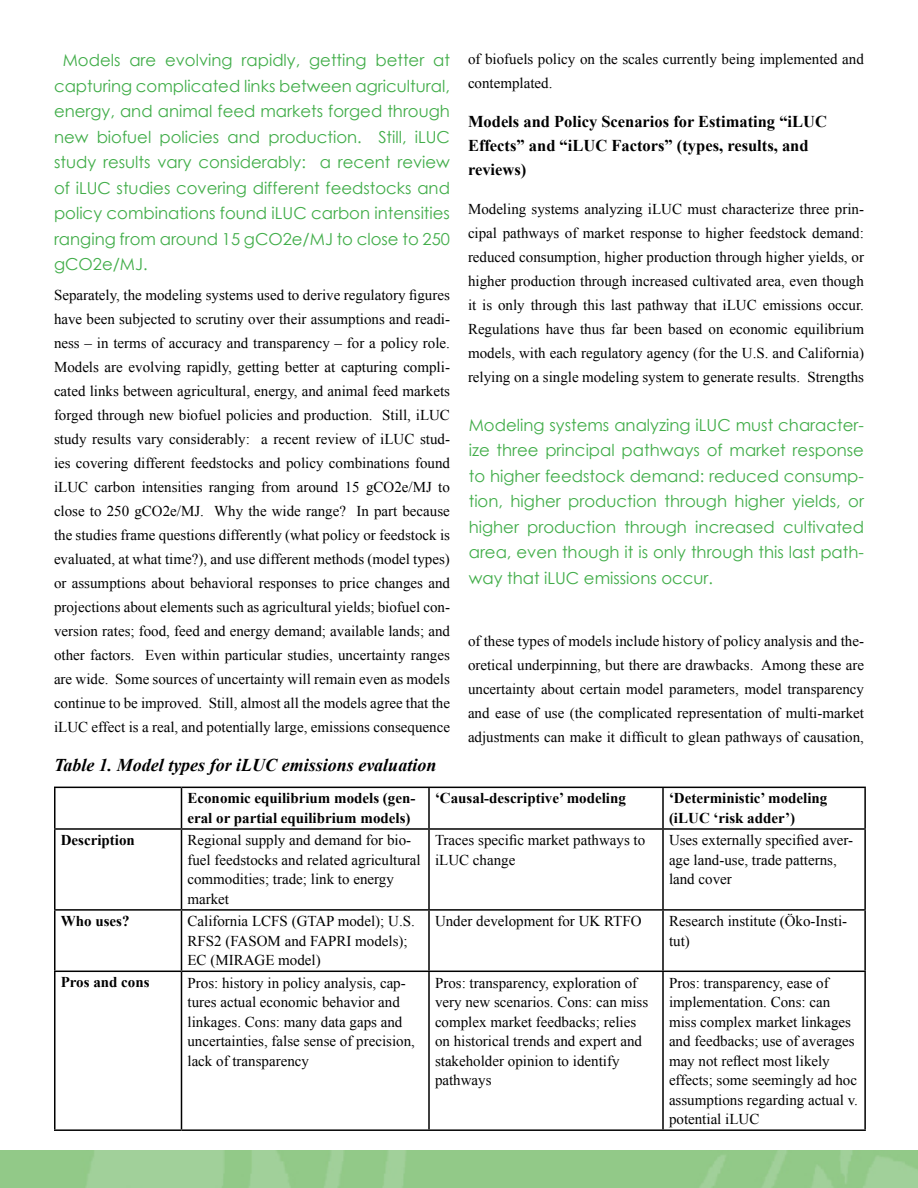
<style>
.page{position:relative;width:918px;height:1188px;background:#fff}
.page>*{position:absolute;margin:0;border:0;box-sizing:border-box;transform-origin:0 0}
.t1{font:italic 700 18px "Times New Roman";color:#000}
.t2{font:16.5px/25.5px "Century Gothic";color:#41ad49;text-align:justify}
.t3{font:700 16.5px/24px "Times New Roman";color:#000}
.t4{font:15px/24px "Times New Roman";color:#000}
.t5{font:700 15px/19.5px "Times New Roman";color:#000}
</style>
<div class="page">
<img style="left:0;top:1151px;width:918px;height:37px">
<hr style="left:54px;top:828px;width:128px;height:2px;background:#000">
<hr style="left:182px;top:828px;width:247px;height:2px;background:#000">
<hr style="left:429px;top:828px;width:234px;height:2px;background:#000">
<hr style="left:663px;top:828px;width:203px;height:2px;background:#000">
<hr style="left:54px;top:909px;width:128px;height:2px;background:#000">
<hr style="left:182px;top:909px;width:247px;height:2px;background:#000">
<hr style="left:429px;top:909px;width:234px;height:2px;background:#000">
<hr style="left:663px;top:909px;width:203px;height:2px;background:#000">
<hr style="left:54px;top:971px;width:128px;height:1px;background:#000">
<hr style="left:182px;top:971px;width:247px;height:1px;background:#000">
<hr style="left:429px;top:971px;width:234px;height:1px;background:#000">
<hr style="left:663px;top:971px;width:203px;height:1px;background:#000">
<hr style="left:54px;top:787px;width:128px;height:1px;background:#000">
<hr style="left:54px;top:788px;width:2px;height:40px;background:#000">
<hr style="left:182px;top:787px;width:247px;height:1px;background:#000">
<hr style="left:181px;top:788px;width:1px;height:40px;background:#000">
<hr style="left:429px;top:787px;width:234px;height:1px;background:#000">
<hr style="left:428px;top:788px;width:2px;height:40px;background:#000">
<hr style="left:663px;top:787px;width:203px;height:1px;background:#000">
<hr style="left:662px;top:788px;width:2px;height:40px;background:#000">
<hr style="left:864px;top:788px;width:2px;height:40px;background:#000">
<hr style="left:54px;top:830px;width:2px;height:79px;background:#000">
<hr style="left:181px;top:830px;width:1px;height:79px;background:#000">
<hr style="left:428px;top:830px;width:2px;height:79px;background:#000">
<hr style="left:662px;top:830px;width:2px;height:79px;background:#000">
<hr style="left:864px;top:830px;width:2px;height:79px;background:#000">
<hr style="left:54px;top:911px;width:2px;height:60px;background:#000">
<hr style="left:181px;top:911px;width:1px;height:60px;background:#000">
<hr style="left:428px;top:911px;width:2px;height:60px;background:#000">
<hr style="left:662px;top:911px;width:2px;height:60px;background:#000">
<hr style="left:864px;top:911px;width:2px;height:60px;background:#000">
<hr style="left:54px;top:972px;width:2px;height:157px;background:#000">
<hr style="left:181px;top:972px;width:1px;height:157px;background:#000">
<hr style="left:428px;top:972px;width:2px;height:157px;background:#000">
<hr style="left:662px;top:972px;width:2px;height:157px;background:#000">
<hr style="left:864px;top:972px;width:2px;height:157px;background:#000">
<hr style="left:54px;top:1129px;width:128px;height:2px;background:#000">
<hr style="left:182px;top:1129px;width:247px;height:2px;background:#000">
<hr style="left:429px;top:1129px;width:234px;height:2px;background:#000">
<hr style="left:663px;top:1129px;width:203px;height:2px;background:#000">
<p class="t2" style="left:54px;top:47px;width:398px;text-indent:9px">Models are evolving rapidly, getting better at capturing complicated links between agricultural, energy, and animal feed markets forged through new biofuel policies and production. Still, iLUC study results vary considerably: a recent review of iLUC studies covering different feedstocks and policy combinations found iLUC carbon intensities ranging from around 15 gCO2e/MJ to close to 250 gCO2e/MJ.</p>
<p class="t4" style="left:54px;top:283px;width:398px;text-align:justify">Separately, the modeling systems used to derive regulatory figures have been subjected to scrutiny over their assumptions and readi&shy;ness – in terms of accuracy and transparency – for a policy role.<br>Models are evolving rapidly, getting better at capturing compli&shy;cated links between agricultural, energy, and animal feed markets forged through new biofuel policies and production. Still, iLUC study results vary considerably: a recent review of iLUC stud&shy;ies covering different feedstocks and policy combinations found iLUC carbon intensities ranging from around 15 gCO2e/MJ to close to 250 gCO2e/MJ. Why the wide range? In part because the studies frame questions differently (what policy or feedstock is evaluated, at what time?), and use different methods (model types) or assumptions about behavioral responses to price changes and projections about elements such as agricultural yields; biofuel con&shy;version rates; food, feed and energy demand; available lands; and other factors. Even within particular studies, uncertainty ranges are wide. Some sources of uncertainty will remain even as models continue to be improved. Still, almost all the models agree that the iLUC effect is a real, and potentially large, emissions consequence</p>
<p class="t1" style="left:54px;top:752px;width:384px">Table 1. Model types for iLUC emissions evaluation</p>
<p class="t4" style="left:468px;top:47px;width:397px">of biofuels policy on the scales currently being implemented and contemplated.</p>
<p class="t3" style="left:468px;top:109px;width:361px">Models and Policy Scenarios for Estimating “iLUC<br>Effects” and “iLUC Factors” (types, results, and reviews)</p>
<p class="t4" style="left:468px;top:197px;width:398px;text-align:justify">Modeling systems analyzing iLUC must characterize three prin&shy;cipal pathways of market response to higher feedstock demand: reduced consumption, higher production through higher yields, or higher production through increased cultivated area, even though it is only through this last pathway that iLUC emissions occur.<br>Regulations have thus far been based on economic equilibrium models, with each regulatory agency (for the U.S. and California) relying on a single modeling system to generate results. Strengths</p>
<p class="t2" style="left:469px;top:412px;width:397px">Modeling systems analyzing iLUC must character&shy;ize three principal pathways of market response to higher feedstock demand: reduced consump&shy;tion, higher production through higher yields, or higher production through increased cultivated area, even though it is only through this last path&shy;way that iLUC emissions occur.</p>
<p class="t4" style="left:468px;top:629px;width:398px;text-align:justify">of these types of models include history of policy analysis and the&shy;oretical underpinning, but there are drawbacks. Among these are uncertainty about certain model parameters, model transparency and ease of use (the complicated representation of multi-market adjustments can make it difficult to glean pathways of causation,</p>
<p class="t5" style="left:188px;top:788px;width:229px">Economic equilibrium models (gen&shy;eral or partial equilibrium models)</p>
<p class="t5" style="left:435px;top:788px;width:192px">‘Causal-descriptive’ modeling</p>
<p class="t5" style="left:669px;top:788px;width:160px">‘Deterministic’ modeling (iLUC ‘risk adder’)</p>
<p class="t5" style="left:61px;top:830px;width:76px">Description</p>
<p class="t4" style="left:187px;top:830px;width:235px;line-height:19.5px">Regional supply and demand for bio&shy;fuel feedstocks and related agricultural commodities; trade; link to energy market</p>
<p class="t4" style="left:435px;top:830px;width:212px;line-height:19.5px">Traces specific market pathways to iLUC change</p>
<p class="t4" style="left:669px;top:830px;width:186px;line-height:19.5px">Uses externally specified aver&shy;age land-use, trade patterns, land cover</p>
<p class="t5" style="left:61px;top:911px;width:70px">Who uses?</p>
<p class="t4" style="left:187px;top:911px;width:229px;line-height:19.5px">California LCFS (GTAP model); U.S.<br>RFS2 (FASOM and FAPRI models);<br>EC (MIRAGE model)</p>
<p class="t4" style="left:435px;top:909px;width:208px">Under development for UK RTFO</p>
<p class="t4" style="left:669px;top:911px;width:180px;line-height:19.5px">Research institute (Öko-Insti&shy;tut)</p>
<p class="t5" style="left:61px;top:972px;width:90px">Pros and cons</p>
<p class="t4" style="left:187px;top:973px;width:229px;line-height:19.5px">Pros: history in policy analysis, cap&shy;tures actual economic behavior and linkages. Cons: many data gaps and uncertainties, false sense of precision, lack of transparency</p>
<p class="t4" style="left:435px;top:973px;width:215px;line-height:19.5px">Pros: transparency, exploration of very new scenarios. Cons: can miss complex market feedbacks; relies on historical trends and expert and stakeholder opinion to identify pathways</p>
<p class="t4" style="left:669px;top:973px;width:190px;line-height:19.5px">Pros: transparency, ease of implementation. Cons: can miss complex market linkages and feedbacks; use of averages may not reflect most likely effects; some seemingly ad hoc assumptions regarding actual v. potential iLUC</p>
</div>
